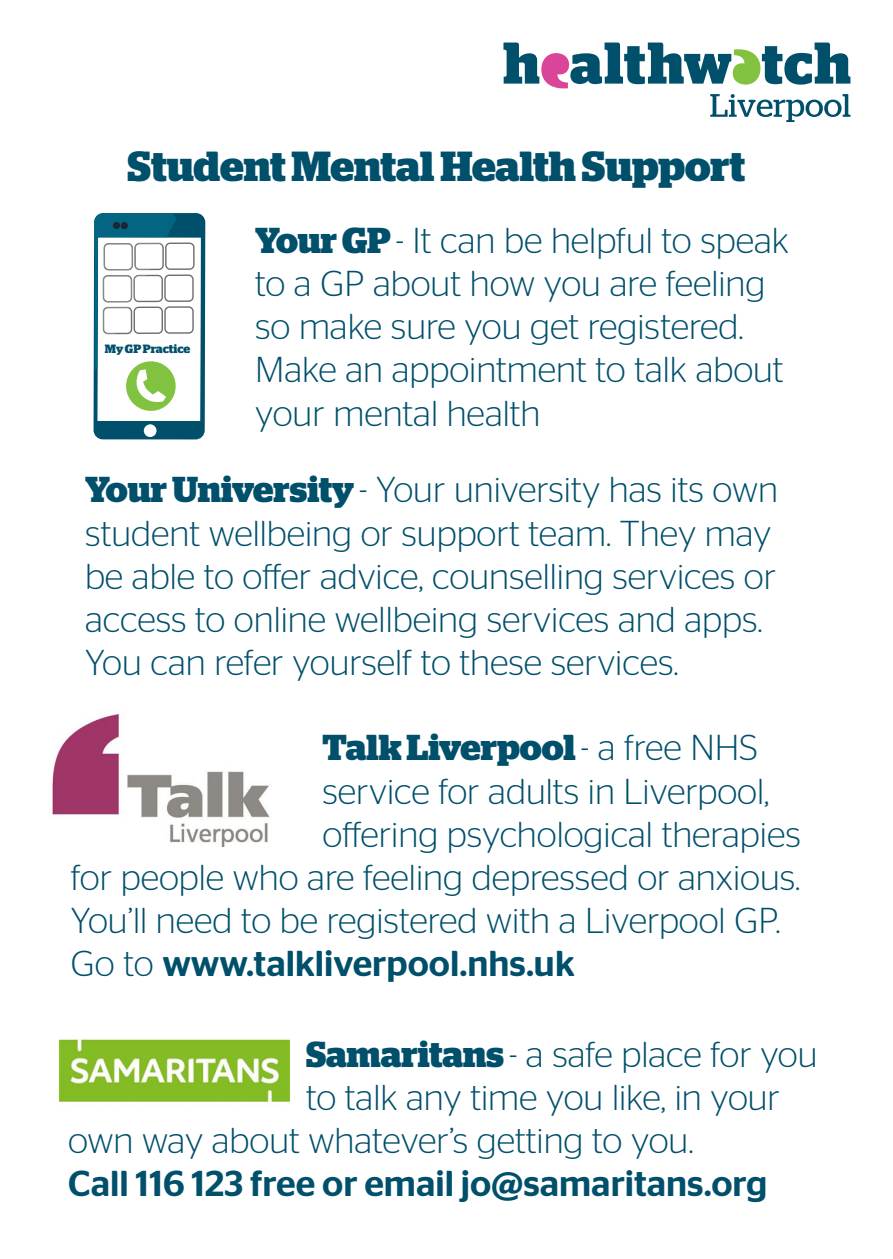
<style>
.page{position:relative;width:893px;height:1259px;background:#fff}
.page>*{position:absolute;margin:0;border:0;box-sizing:border-box;transform-origin:0 0}
.t1{font:700 42px "Stag";letter-spacing:-.005em;color:#004f6b}
.t2{font:300 36px/43.2px "Stag Sans";color:#004f6b}
.t3{font:500 36px "Stag Sans";color:#004f6b}
.t4{font:700 36px "Stag";color:#004f6b}
.t5{font:700 12px "Stag";color:#004f6b}
.s1{font-family:"Stag";font-weight:700}
.s2{font-family:"Stag Sans";font-weight:300}
.s3{font-weight:300}
</style>
<div class="page">
<svg style="left:503px;top:43px;width:347px;height:79px"></svg>
<img style="left:52px;top:713px;width:218px;height:133px">
<img style="left:60px;top:1038px;width:229px;height:65px">
<svg style="left:94px;top:213px;width:111px;height:226px"></svg>
<p class="t1" style="left:128px;top:142px;width:619px">Student Mental Health Support</p>
<p class="t2" style="left:255px;top:218px;width:535px"><span class="s1">Your GP</span> - It can be helpful to speak to a GP about how you are feeling so make sure you get registered.<br>Make an appointment to talk about your mental health</p>
<p class="t5" style="left:105px;top:341px;width:87px">My GP Practice</p>
<p class="t2" style="left:85px;top:468px;width:694px"><span class="s1">Your University</span> - Your university has its own student wellbeing or support team. They may be able to offer advice, counselling services or access to online wellbeing services and apps.<br>You can refer yourself to these services.</p>
<p class="t4" style="left:323px;top:726px;width:437px">Talk Liverpool <span class="s2">- a free NHS</span></p>
<p class="t2" style="left:323px;top:769px;width:448px">service for adults in Liverpool,</p>
<p class="t2" style="left:323px;top:812px;width:480px">offering psychological therapies</p>
<p class="t2" style="left:71px;top:855px;width:731px">for people who are feeling depressed or anxious.</p>
<p class="t2" style="left:71px;top:898px;width:711px">You’ll need to be registered with a Liverpool GP.</p>
<p class="t3" style="left:71px;top:943px;width:505px"><span class="s3">Go to</span> www.talkliverpool.nhs.uk</p>
<p class="t2" style="left:306px;top:1032px;width:513px"><span class="s1">Samaritans</span> - a safe place for you</p>
<p class="t2" style="left:306px;top:1075px;width:475px">to talk any time you like, in your</p>
<p class="t2" style="left:68px;top:1118px;width:627px">own way about whatever’s getting to you.</p>
<p class="t3" style="left:68px;top:1163px;width:701px">Call 116 123 free or email jo@samaritans.org</p>
</div>
